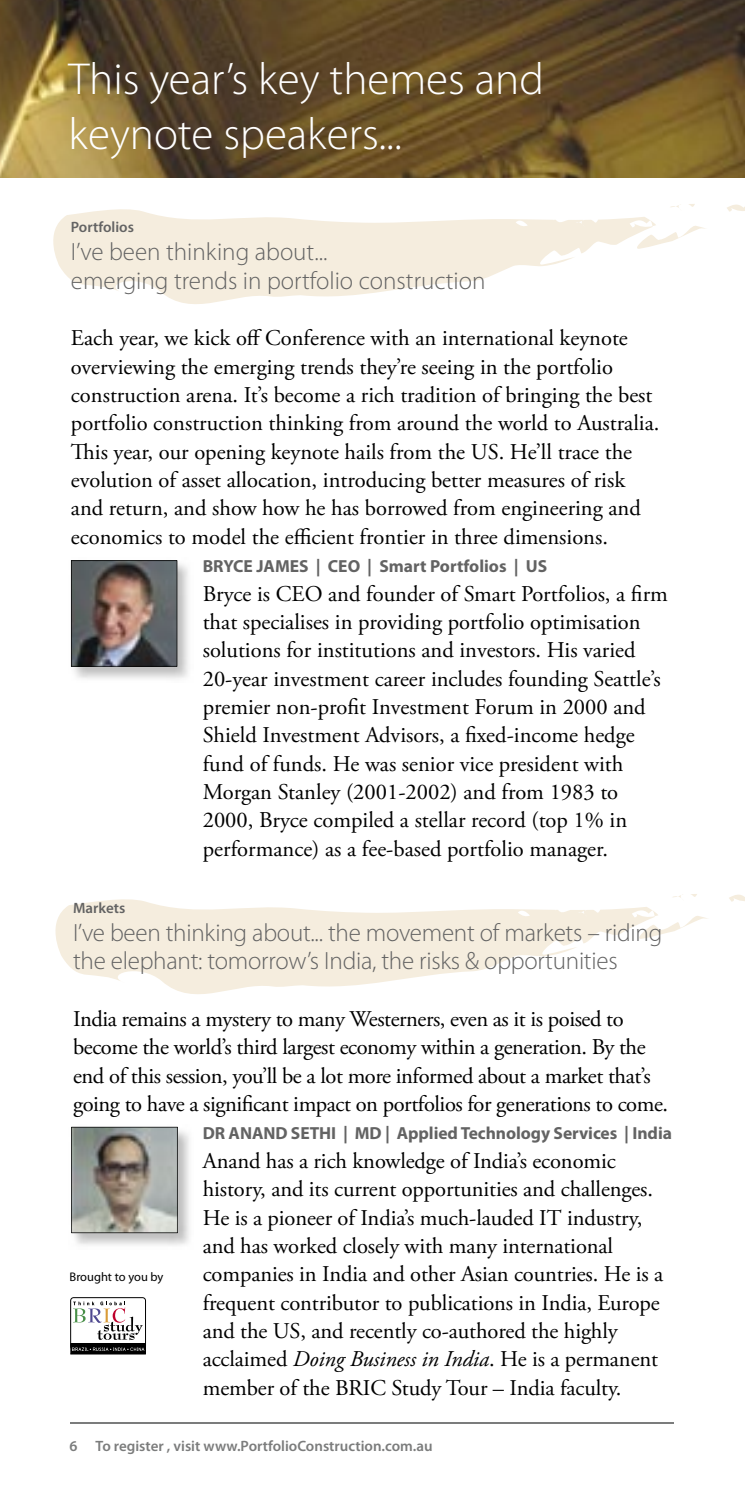
<style>
.page{position:relative;width:745px;height:1489px;background:#fff}
.page>*{position:absolute;margin:0;border:0;box-sizing:border-box;transform-origin:0 0}
.t1{font:300 45px/55px "Myriad Pro";color:#fff}
.t2{font:300 25px/28.2px "Myriad Pro";letter-spacing:-.01em;color:#636363}
.t3{font:22.5px/28.2px "Adobe Garamond Pro";color:#000}
.t4{font:22.5px/28.2px "Adobe Garamond Pro";letter-spacing:-.02em;color:#000}
.t5{font:700 17.5px "Myriad Pro";letter-spacing:-.005em;color:#636363}
.t6{font:600 15px "Myriad Pro";color:#7b7c7c}
.t7{font:600 15px "Myriad Pro";color:#636363}
.t8{font:12.5px "Myriad Pro";color:#000}
.s1{font-style:italic}
</style>
<div class="page">
<img style="left:0;top:0;width:744px;height:177px">
<hr style="left:71px;top:1421px;width:602px;height:2px;background:#7b7c7c">
<svg style="left:655px;top:224px;width:50px;height:21px"></svg>
<svg style="left:727px;top:204px;width:17px;height:8px"></svg>
<svg style="left:53px;top:209px;width:602px;height:95px;fill:#f5edde"></svg>
<svg style="left:568px;top:221px;width:13px;height:4px"></svg>
<img style="left:70px;top:560px;width:118px;height:119px">
<img style="left:71px;top:560px;width:106px;height:106px">
<img style="left:71px;top:1126px;width:118px;height:119px">
<svg style="left:71px;top:1126px;width:106px;height:107px;background:#999890"></svg>
<svg style="left:658px;top:916px;width:50px;height:19px"></svg>
<svg style="left:729px;top:894px;width:15px;height:7px"></svg>
<svg style="left:55px;top:899px;width:603px;height:95px;fill:#f5edde"></svg>
<svg style="left:571px;top:910px;width:12px;height:4px"></svg>
<svg style="left:70px;top:1297px;width:76px;height:57px"></svg>
<h1 class="t1" style="left:68px;top:52px;width:476px">This year’s key themes and keynote speakers...</h1>
<p class="t7" style="left:71px;top:218px;width:64px">Portfolios</p>
<p class="t2" style="left:71px;top:238px;width:416px">I’ve been thinking about...<br>emerging trends in portfolio construction</p>
<p class="t3" style="left:71px;top:325px;width:589px">Each year, we kick off Conference with an international keynote overviewing the emerging trends they’re seeing in the portfolio construction arena. It’s become a rich tradition of bringing the best portfolio construction thinking from around the world to Australia.<br>This year, our opening keynote hails from the US. He’ll trace the evolution of asset allocation, introducing better measures of risk and return, and show how he has borrowed from engineering and economics to model the efficient frontier in three dimensions.</p>
<p class="t5" style="left:202px;top:556px;width:346px">BRYCE JAMES | CEO | Smart Portfolios | US</p>
<p class="t3" style="left:202px;top:580px;width:466px">Bryce is CEO and founder of Smart Portfolios, a firm that specialises in providing portfolio optimisation solutions for institutions and investors. His varied 20-year investment career includes founding Seattle’s premier non-profit Investment Forum in 2000 and Shield Investment Advisors, a fixed-income hedge fund of funds. He was senior vice president with Morgan Stanley (2001-2002) and from 1983 to 2000, Bryce compiled a stellar record (top 1% in performance) as a fee-based portfolio manager.</p>
<p class="t7" style="left:73px;top:899px;width:54px">Markets</p>
<p class="t2" style="left:73px;top:918px;width:590px">I’ve been thinking about... the movement of markets – riding the elephant: tomorrow’s India, the risks &amp; opportunities</p>
<p class="t4" style="left:73px;top:1005px;width:596px">India remains a mystery to many Westerners, even as it is poised to become the world’s third largest economy within a generation. By the end of this session, you’ll be a lot more informed about a market that’s going to have a significant impact on portfolios for generations to come.</p>
<p class="t8" style="left:69px;top:1269px;width:95px">Brought to you by</p>
<p class="t5" style="left:202px;top:1123px;width:470px">DR ANAND SETHI | MD | Applied Technology Services | India</p>
<p class="t3" style="left:202px;top:1147px;width:461px">Anand has a rich knowledge of India’s economic history, and its current opportunities and challenges.<br>He is a pioneer of India’s much-lauded IT industry, and has worked closely with many international companies in India and other Asian countries. He is a frequent contributor to publications in India, Europe and the US, and recently co-authored the highly acclaimed <span class="s1">Doing Business in India</span>. He is a permanent member of the BRIC Study Tour – India faculty.</p>
<p class="t6" style="left:69px;top:1437px;width:364px">6 To register , visit www.PortfolioConstruction.com.au</p>
</div>
